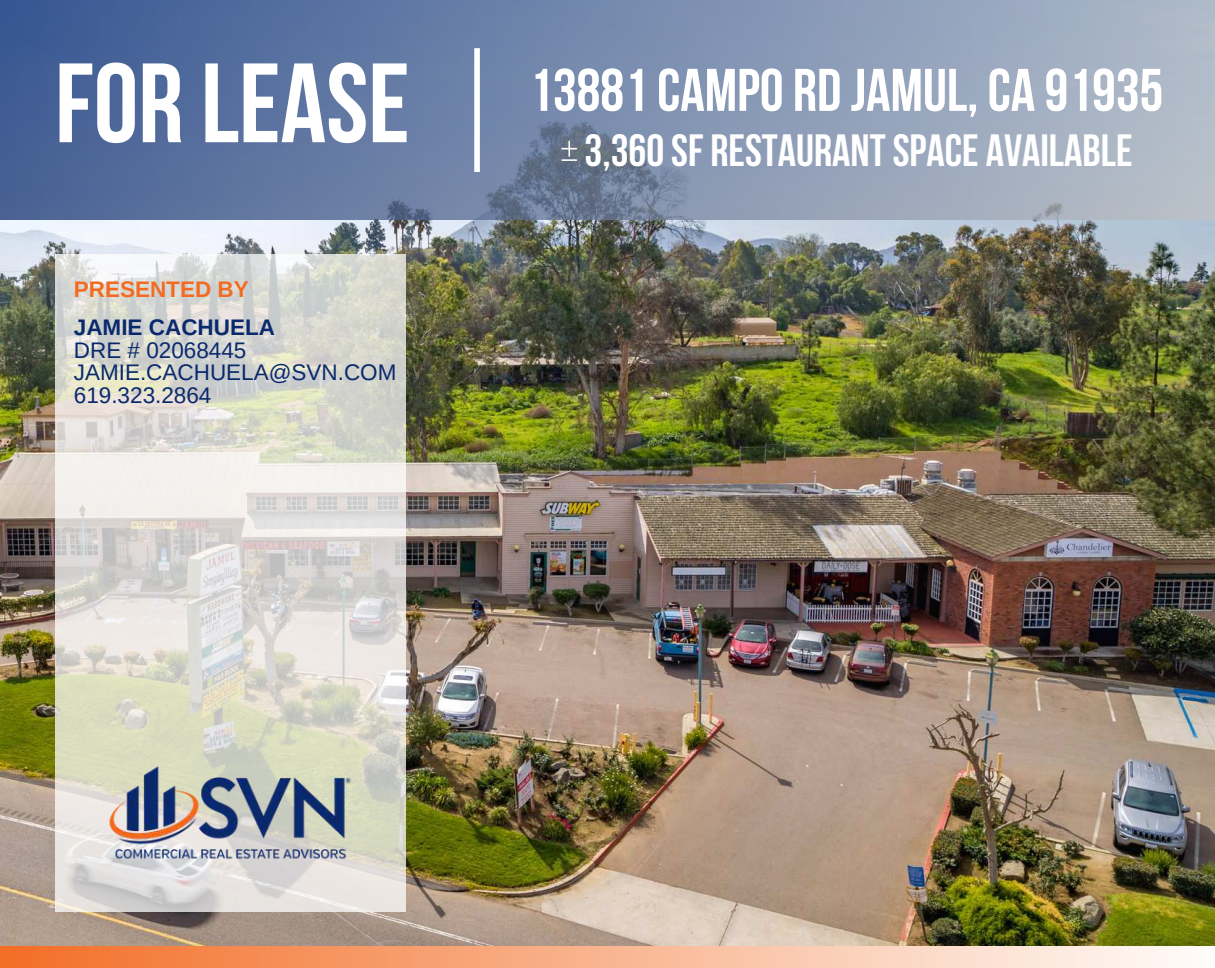
<style>
.page{position:relative;width:1215px;height:968px;background:#fff}
.page>*{position:absolute;margin:0;border:0;box-sizing:border-box;transform-origin:0 0}
.t1{font:700 112.5px "Bebas Neue";color:#fff}
.t2{font:700 60px "Bebas Neue";color:#fff}
.t3{font:700 45px "Bebas Neue";color:#fff}
.t4{font:22.5px "Arimo";color:#0a296d}
.t5{font:700 22.5px "Arimo";color:#0a296d}
.t6{font:700 22.5px "Arimo";color:#f36b22}
</style>
<div class="page">
<img style="left:0;top:219px;width:1215px;height:727px">
<svg style="left:55px;top:254px;width:351px;height:657px;background:#dddcd4"></svg>
<div style="left:0;top:946px;width:1215px;height:21px;background:linear-gradient(to right,#f36e26,#fffcfb)"></div>
<img style="left:103px;top:759px;width:255px;height:108px">
<svg style="left:0;top:0;width:1215px;height:219px;background:#798cad"></svg>
<div style="left:474px;top:48px;width:6px;height:124px;background:#fff"></div>
<svg style="left:561px;top:141px;width:16px;height:20px"></svg>
<p class="t1" style="left:55px;top:58px;width:356px">FOR LEASE</p>
<p class="t6" style="left:74px;top:277px;width:176px">PRESENTED BY</p>
<p class="t5" style="left:74px;top:315px;width:203px">JAMIE CACHUELA</p>
<p class="t4" style="left:74px;top:337px;width:174px">DRE # 02068445</p>
<p class="t4" style="left:74px;top:360px;width:324px">JAMIE.CACHUELA@SVN.COM</p>
<p class="t4" style="left:74px;top:382px;width:139px">619.323.2864</p>
<p class="t2" style="left:529px;top:66px;width:636px">13881CAMPO RD JAMUL,CA 91935</p>
<p class="t3" style="left:585px;top:132px;width:549px">3,360SF RESTAURANTSPACE AVAILABLE</p>
</div>
